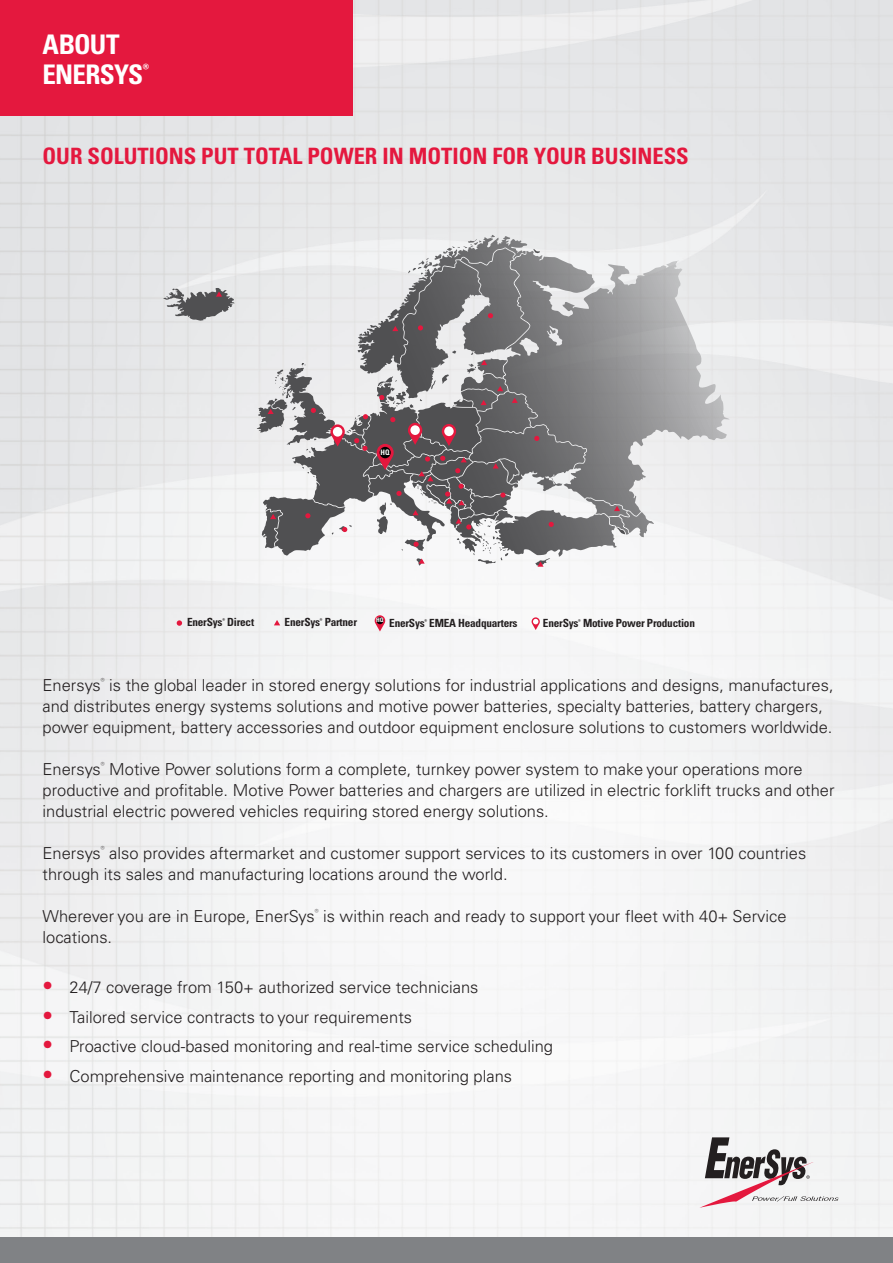
<style>
.page{position:relative;width:893px;height:1263px;background:#fff}
.page>*{position:absolute;margin:0;border:0;box-sizing:border-box;transform-origin:0 0}
.t1{font:700 condensed 27px/30px "Univers LT Pro";letter-spacing:-.03em;color:#fff}
.t2{font:700 condensed 22.5px "Univers LT Pro";color:#e4183e}
.t3{font:300 16.5px/21px "Univers LT Pro 45";color:#231f20}
.t4{font:700 condensed 11.25px "Univers LT Pro";letter-spacing:-.02em;color:#231f20}
.t5{font:700 condensed 7.5px "Univers LT Pro";color:#fff}
.t6{font:700 condensed 6px "Univers LT Pro";color:#fff}
.s1{font-size:21px;color:#e4183e}
</style>
<div class="page">
<div style="left:0;top:0;width:353px;height:116px;background:#e4183e"></div>
<svg style="left:699px;top:1137px;width:140px;height:71px"></svg>
<div style="left:0;top:1238px;width:893px;height:25px;background:#808285"></div>
<svg style="left:375px;top:615px;width:10px;height:16px"></svg>
<svg style="left:177px;top:620px;width:5px;height:6px"></svg>
<svg style="left:532px;top:617px;width:8px;height:13px"></svg>
<div style="left:376px;top:617px;width:7px;height:7px;background:#000;border-radius:50%"></div>
<svg style="left:274px;top:620px;width:6px;height:5px"></svg>
<svg style="left:358px;top:235px;width:372px;height:322px"></svg>
<svg style="left:533px;top:249px;width:7px;height:4px"></svg>
<svg style="left:452px;top:351px;width:4px;height:3px"></svg>
<svg style="left:418px;top:325px;width:5px;height:5px"></svg>
<svg style="left:488px;top:313px;width:5px;height:5px"></svg>
<svg style="left:549px;top:522px;width:5px;height:5px"></svg>
<svg style="left:534px;top:436px;width:5px;height:5px"></svg>
<svg style="left:392px;top:326px;width:6px;height:5px"></svg>
<svg style="left:614px;top:506px;width:6px;height:5px"></svg>
<svg style="left:535px;top:558px;width:15px;height:9px"></svg>
<svg style="left:257px;top:360px;width:261px;height:206px"></svg>
<svg style="left:163px;top:288px;width:72px;height:33px;background:#989798"></svg>
<h1 class="t1" style="left:43px;top:29px;width:108px">ABOUT<br>ENERSYS<sup>®</sup></h1>
<h1 class="t1" style="left:54px;top:29px;width:123px">ADVANCED</h1>
<h2 class="t2" style="left:43px;top:142px;width:648px">OUR SOLUTIONS PUT TOTAL POWER IN MOTION FOR YOUR BUSINESS</h2>
<p class="t5" style="left:380px;top:448px;width:11px">HQ</p>
<p class="t6" style="left:376px;top:616px;width:9px">HQ</p>
<p class="t4" style="left:187px;top:615px;width:69px">EnerSys<sup>®</sup> Direct</p>
<p class="t4" style="left:285px;top:615px;width:74px">EnerSys<sup>®</sup> Partner</p>
<p class="t4" style="left:389px;top:616px;width:130px">EnerSys<sup>®</sup> EMEA Headquarters</p>
<p class="t4" style="left:543px;top:616px;width:153px">EnerSys<sup>®</sup> Motive Power Production</p>
<p class="t3" style="left:43px;top:674px;width:793px">Enersys<sup>®</sup> is the global leader in stored energy solutions for industrial applications and designs, manufactures, and distributes energy systems solutions and motive power batteries, specialty batteries, battery chargers, power equipment, battery accessories and outdoor equipment enclosure solutions to customers worldwide.</p>
<p class="t3" style="left:43px;top:758px;width:794px">Enersys<sup>®</sup> Motive Power solutions form a complete, turnkey power system to make your operations more productive and profitable. Motive Power batteries and chargers are utilized in electric forklift trucks and other industrial electric powered vehicles requiring stored energy solutions.</p>
<p class="t3" style="left:43px;top:842px;width:765px">Enersys<sup>®</sup> also provides aftermarket and customer support services to its customers in over 100 countries through its sales and manufacturing locations around the world.</p>
<p class="t3" style="left:43px;top:905px;width:745px">Wherever you are in Europe, EnerSys<sup>®</sup> is within reach and ready to support your fleet with 40+ Service locations.</p>
<p class="t3" style="left:43px;top:977px;width:437px"><span class="s1">•</span> 24/7 coverage from 150+ authorized service technicians</p>
<p class="t3" style="left:43px;top:1006px;width:371px"><span class="s1">•</span> Tailored service contracts to your requirements</p>
<p class="t3" style="left:43px;top:1036px;width:512px"><span class="s1">•</span> Proactive cloud-based monitoring and real-time service scheduling</p>
<p class="t3" style="left:43px;top:1065px;width:471px"><span class="s1">•</span> Comprehensive maintenance reporting and monitoring plans</p>
</div>
